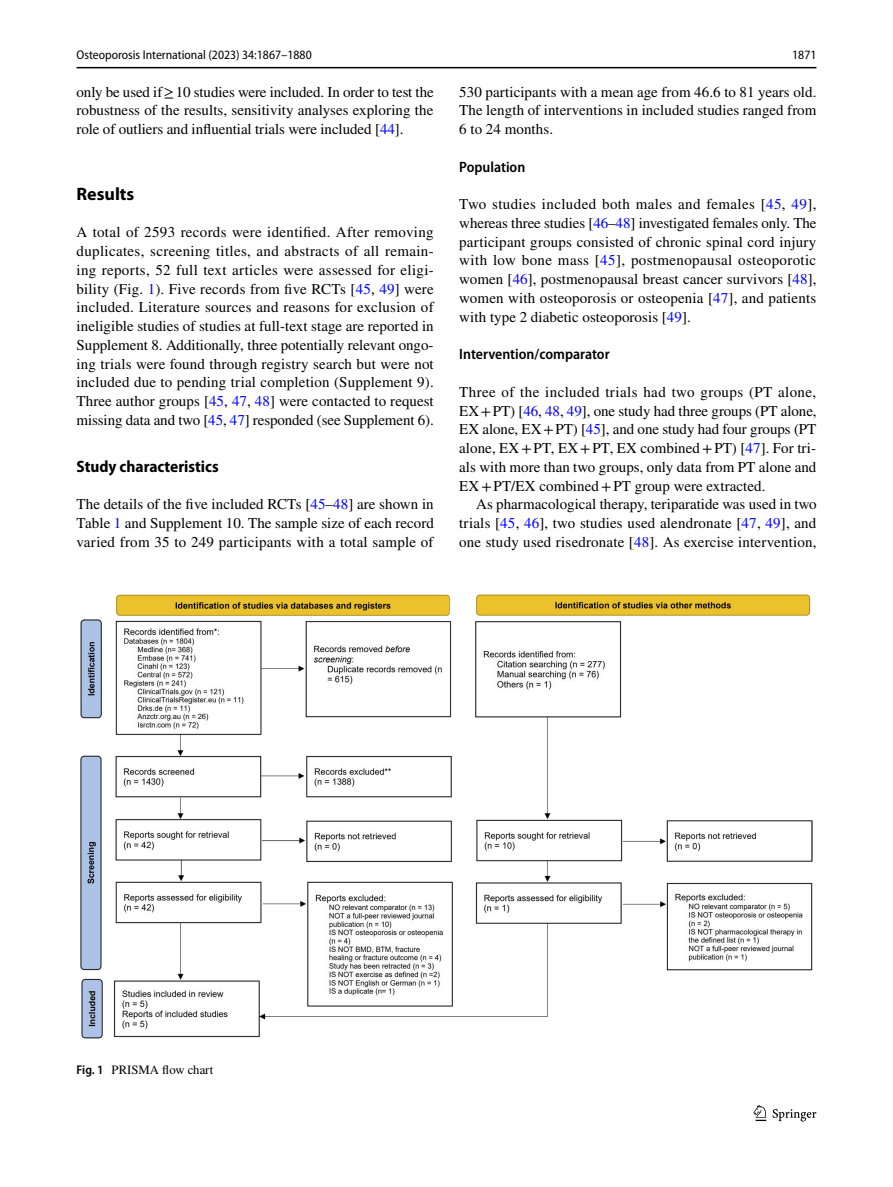
<style>
.page{position:relative;width:893px;height:1187px;background:#fff}
.page>*{position:absolute;margin:0;border:0;box-sizing:border-box;transform-origin:0 0}
.t1{font:700 18px "Myriad Pro";color:#000}
.t2{font:700 semi-condensed 16.5px "Myriad Pro";color:#000}
.t3{font:15px/18.8px "STIX";letter-spacing:.005em;color:#000;text-align:justify}
.t4{font:600 semi-condensed 15px "Myriad Pro";color:#000}
.t5{font:semi-condensed 12.75px "Myriad Pro";color:#000}
.t6{font:12.75px "STIX";color:#000}
.s1{color:#00f}
.s2{font-family:"Myriad Pro";font-weight:600;font-stretch:semi-condensed}
</style>
<div class="page">
<hr style="left:77px;top:67px;width:739px;height:1px;background:#000">
<svg style="left:753px;top:1105px;width:13px;height:15px"></svg>
<svg style="left:773px;top:1109px;width:43px;height:12px"></svg>
<img style="left:81px;top:594px;width:731px;height:444px">
<p class="t5" style="left:77px;top:48px;width:237px">Osteoporosis International (2023) 34:1867–1880</p>
<p class="t5" style="left:792px;top:48px;width:26px">1871</p>
<p class="t3" style="left:77px;top:83px;width:359px">only be used if≥10 studies were included. In order to test the robustness of the results, sensitivity analyses exploring the role of outliers and influential trials were included [<span class="s1">44</span>].</p>
<p class="t3" style="left:459px;top:83px;width:359px">530 participants with a mean age from 46.6 to 81 years old.<br>The length of interventions in included studies ranged from 6 to 24 months.</p>
<p class="t4" style="left:459px;top:158px;width:68px">Population</p>
<p class="t3" style="left:459px;top:196px;width:359px">Two studies included both males and females [<span class="s1">45</span>, <span class="s1">49</span>], whereas three studies [<span class="s1">46</span>–<span class="s1">48</span>] investigated females only. The participant groups consisted of chronic spinal cord injury with low bone mass [<span class="s1">45</span>], postmenopausal osteoporotic women [<span class="s1">46</span>], postmenopausal breast cancer survivors [<span class="s1">48</span>], women with osteoporosis or osteopenia [<span class="s1">47</span>], and patients with type 2 diabetic osteoporosis [<span class="s1">49</span>].</p>
<p class="t4" style="left:459px;top:346px;width:152px">Intervention/comparator</p>
<p class="t3" style="left:459px;top:383px;width:359px">Three of the included trials had two groups (PT alone, EX+PT) [<span class="s1">46</span>, <span class="s1">48</span>, <span class="s1">49</span>], one study had three groups (PT alone, EX alone, EX+PT) [<span class="s1">45</span>], and one study had four groups (PT alone, EX+PT, EX+PT, EX combined+PT) [<span class="s1">47</span>]. For tri&shy;als with more than two groups, only data from PT alone and EX+PT/EX combined+PT group were extracted.</p>
<p class="t3" style="left:459px;top:496px;width:359px;text-indent:17px">As pharmacological therapy, teriparatide was used in two trials [<span class="s1">45</span>, <span class="s1">46</span>], two studies used alendronate [<span class="s1">47</span>, <span class="s1">49</span>], and one study used risedronate [<span class="s1">48</span>]. As exercise intervention,</p>
<p class="t1" style="left:77px;top:182px;width:59px">Results</p>
<p class="t3" style="left:77px;top:224px;width:359px">A total of 2593 records were identified. After removing duplicates, screening titles, and abstracts of all remain&shy;ing reports, 52 full text articles were assessed for eligi&shy;bility (Fig. <span class="s1">1</span>). Five records from five RCTs [<span class="s1">45</span>, <span class="s1">49</span>] were included. Literature sources and reasons for exclusion of ineligible studies of studies at full-text stage are reported in Supplement 8. Additionally, three potentially relevant ongo&shy;ing trials were found through registry search but were not included due to pending trial completion (Supplement 9).<br>Three author groups [<span class="s1">45</span>, <span class="s1">47</span>, <span class="s1">48</span>] were contacted to request missing data and two [<span class="s1">45</span>, <span class="s1">47</span>] responded (see Supplement 6).</p>
<p class="t2" style="left:77px;top:457px;width:144px">Study characteristics</p>
<p class="t3" style="left:77px;top:496px;width:359px">The details of the five included RCTs [<span class="s1">45</span>–<span class="s1">48</span>] are shown in Table <span class="s1">1</span> and Supplement 10. The sample size of each record varied from 35 to 249 participants with a total sample of</p>
<p class="t6" style="left:77px;top:1060px;width:138px"><span class="s2">Fig. 1</span> PRISMA flow chart</p>
</div>
